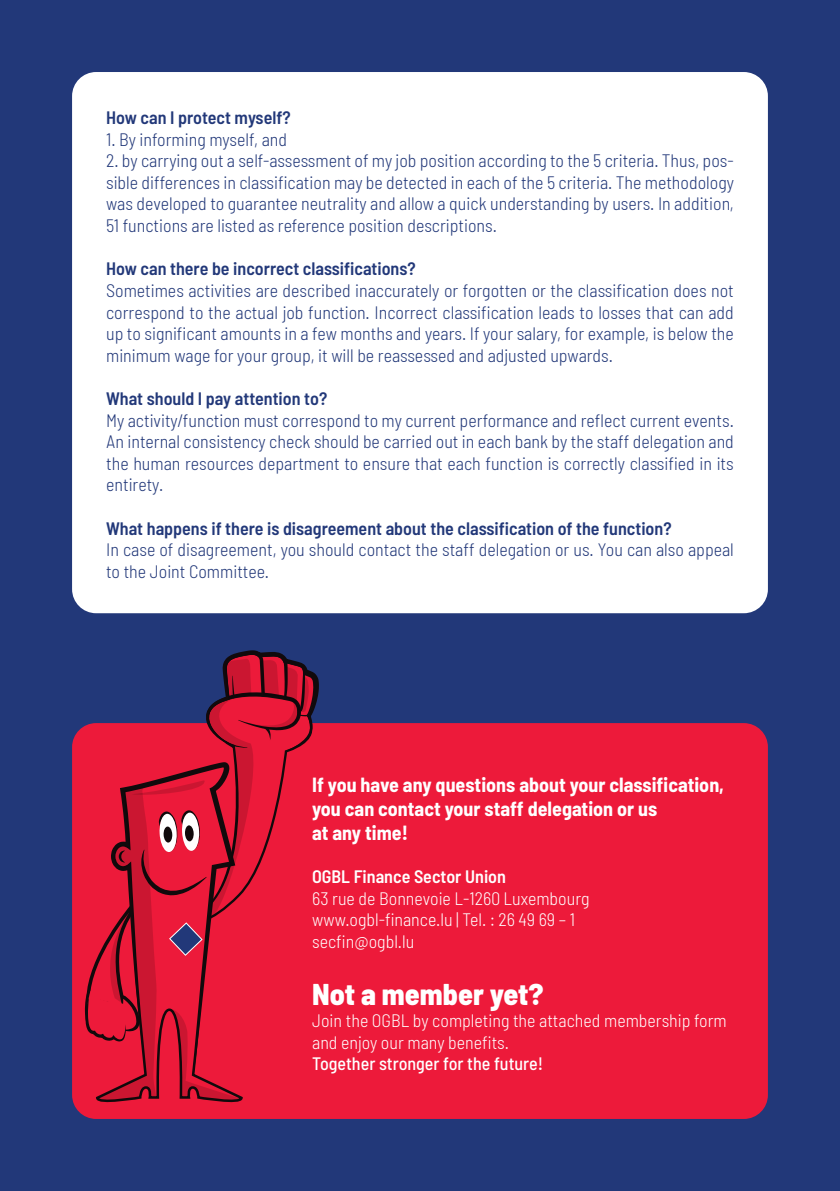
<style>
.page{position:relative;width:840px;height:1191px;background:#fff}
.page>*{position:absolute;margin:0;border:0;box-sizing:border-box;transform-origin:0 0}
.t1{font:800 semi-condensed 30px "Barlow";color:#fff}
.t2{font:700 semi-condensed 20px/24px "Barlow";color:#fff}
.t3{font:300 semi-condensed 18px/21.6px "Barlow";color:#223879;text-align:justify}
.t4{font:600 semi-condensed 18px "Barlow";color:#223879}
.t5{font:300 semi-condensed 18px/21.6px "Barlow";color:#fff}
.t6{font:500 semi-condensed 18px "Barlow";color:#fff}
.t7{font:600 semi-condensed 18px "Barlow";color:#fff}
</style>
<div class="page">
<div style="left:0;top:0;width:839px;height:1191px;background:#223879"></div>
<div style="left:72px;top:72px;width:695px;height:541px;background:#fff;border-radius:24px"></div>
<div style="left:72px;top:723px;width:695px;height:396px;background:#ed1a3a;border-radius:24px"></div>
<svg style="left:84px;top:650px;width:235px;height:450px"></svg>
<p class="t4" style="left:106px;top:106px;width:186px">How can I protect myself?</p>
<p class="t3" style="left:106px;top:128px;width:182px">1. By informing myself, and</p>
<p class="t3" style="left:106px;top:149px;width:629px">2. by carrying out a self-assessment of my job position according to the 5 criteria. Thus, pos&shy;sible differences in classification may be detected in each of the 5 criteria. The methodology was developed to guarantee neutrality and allow a quick understanding by users. In addition, 51 functions are listed as reference position descriptions.</p>
<p class="t4" style="left:106px;top:258px;width:311px">How can there be incorrect classifications?</p>
<p class="t3" style="left:106px;top:279px;width:629px">Sometimes activities are described inaccurately or forgotten or the classification does not correspond to the actual job function. Incorrect classification leads to losses that can add up to significant amounts in a few months and years. If your salary, for example, is below the minimum wage for your group, it will be reassessed and adjusted upwards.</p>
<p class="t4" style="left:106px;top:387px;width:222px">What should I pay attention to?</p>
<p class="t3" style="left:106px;top:409px;width:629px">My activity/function must correspond to my current performance and reflect current events.<br>An internal consistency check should be carried out in each bank by the staff delegation and the human resources department to ensure that each function is correctly classified in its entirety.</p>
<p class="t4" style="left:106px;top:517px;width:566px">What happens if there is disagreement about the classification of the function?</p>
<p class="t3" style="left:106px;top:538px;width:629px">In case of disagreement, you should contact the staff delegation or us. You can also appeal to the Joint Committee.</p>
<p class="t2" style="left:312px;top:772px;width:413px">If you have any questions about your classification, you can contact your staff delegation or us<br>at any time!</p>
<p class="t7" style="left:312px;top:865px;width:195px">OGBL Finance Sector Union</p>
<p class="t5" style="left:312px;top:887px;width:278px">63 rue de Bonnevoie L-1260 Luxembourg</p>
<p class="t5" style="left:312px;top:908px;width:264px">www.ogbl-finance.lu | Tel. : 26 49 69 – 1 secfin@ogbl.lu</p>
<p class="t1" style="left:312px;top:976px;width:233px">Not a member yet?</p>
<p class="t5" style="left:312px;top:1009px;width:416px">Join the OGBL by completing the attached membership form and enjoy our many benefits.</p>
<p class="t6" style="left:312px;top:1052px;width:232px">Together stronger for the future!</p>
</div>
